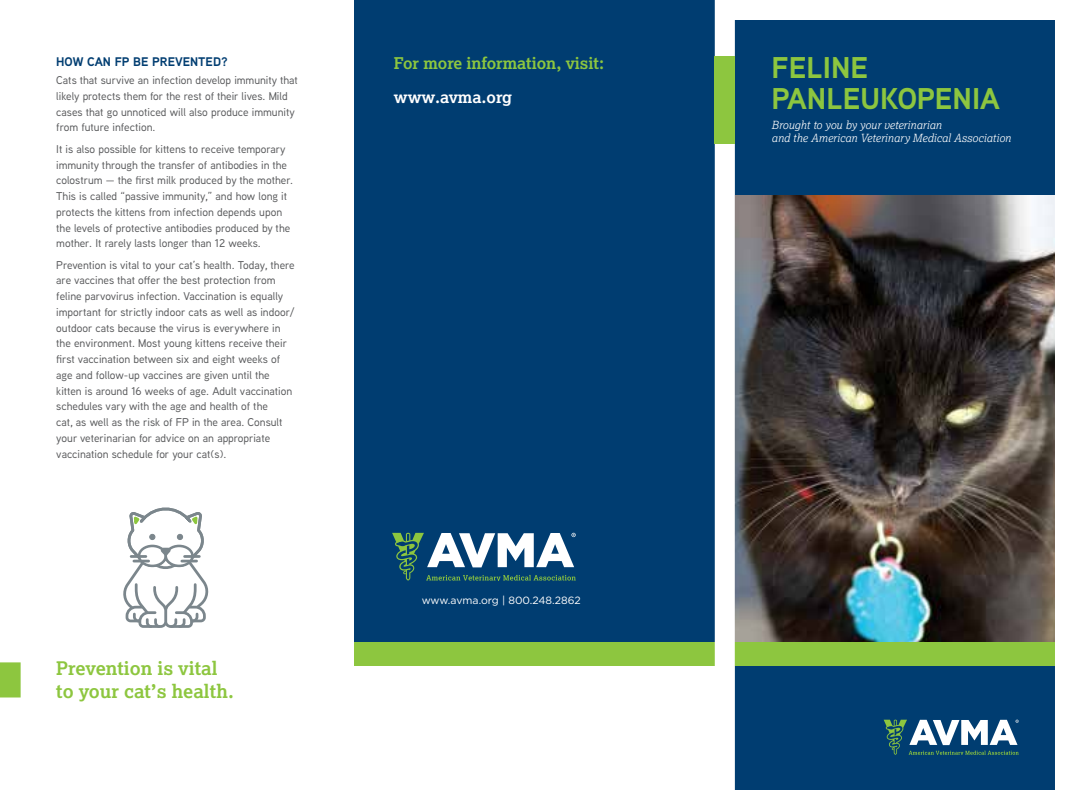
<style>
.page{position:relative;width:1075px;height:810px;background:#fff}
.page>*{position:absolute;margin:0;border:0;box-sizing:border-box;transform-origin:0 0}
.t1{font:700 30px/31.2px "Aaux Next";color:#8dc63f}
.t2{font:700 18.75px/22.5px "Lexia";color:#8dc63f}
.t3{font:700 16.25px "Lexia";letter-spacing:-.005em;color:#8dc63f}
.t4{font:700 16.25px "Lexia";letter-spacing:-.005em;color:#fff}
.t5{font:700 12.5px "Aaux Next";color:#003d71}
.t6{font:500 11.25px/15.8px "Aaux Next";color:#58595b}
.t7{font:italic 300 11.25px/13.5px "Lexia";color:#fff}
.t8{font:10.5px "Gotham";color:#fff}
</style>
<div class="page">
<div style="left:735px;top:21px;width:318px;height:768px;background:#003d71"></div>
<div style="left:0;top:662px;width:21px;height:35px;background:#8dc63f"></div>
<div style="left:354px;top:0;width:360px;height:646px;background:#003d71"></div>
<div style="left:354px;top:642px;width:360px;height:24px;background:#8dc63f"></div>
<svg style="left:883px;top:720px;width:135px;height:35px"></svg>
<img style="left:735px;top:195px;width:318px;height:447px">
<div style="left:723px;top:642px;width:346px;height:24px;background:#8dc63f"></div>
<svg style="left:392px;top:533px;width:183px;height:47px"></svg>
<svg style="left:123px;top:507px;width:86px;height:121px"></svg>
<div style="left:714px;top:56px;width:20px;height:88px;background:#8dc63f"></div>
<p class="t5" style="left:56px;top:52px;width:173px">HOW CAN FP BE PREVENTED?</p>
<p class="t6" style="left:56px;top:72px;width:243px">Cats that survive an infection develop immunity that likely protects them for the rest of their lives. Mild cases that go unnoticed will also produce immunity from future infection.</p>
<p class="t6" style="left:56px;top:141px;width:238px">It is also possible for kittens to receive temporary immunity through the transfer of antibodies in the colostrum — the first milk produced by the mother.<br>This is called “passive immunity,” and how long it protects the kittens from infection depends upon the levels of protective antibodies produced by the mother. It rarely lasts longer than 12 weeks.</p>
<p class="t6" style="left:56px;top:257px;width:240px">Prevention is vital to your cat’s health. Today, there are vaccines that offer the best protection from feline parvovirus infection. Vaccination is equally important for strictly indoor cats as well as indoor/ outdoor cats because the virus is everywhere in the environment. Most young kittens receive their first vaccination between six and eight weeks of age and follow-up vaccines are given until the kitten is around 16 weeks of age. Adult vaccination schedules vary with the age and health of the<br>cat, as well as the risk of FP in the area. Consult your veterinarian for advice on an appropriate vaccination schedule for your cat(s).</p>
<h2 class="t2" style="left:56px;top:656px;width:179px">Prevention is vital to your cat’s health.</h2>
<h3 class="t3" style="left:394px;top:52px;width:212px">For more information, visit:</h3>
<h3 class="t4" style="left:394px;top:86px;width:120px">www.avma.org</h3>
<p class="t8" style="left:421px;top:594px;width:160px">www.avma.org | 800.248.2862</p>
<h1 class="t1" style="left:771px;top:52px;width:230px">FELINE<br>PANLEUKOPENIA</h1>
<p class="t7" style="left:771px;top:117px;width:241px">Brought to you by your veterinarian<br>and the American Veterinary Medical Association</p>
</div>
